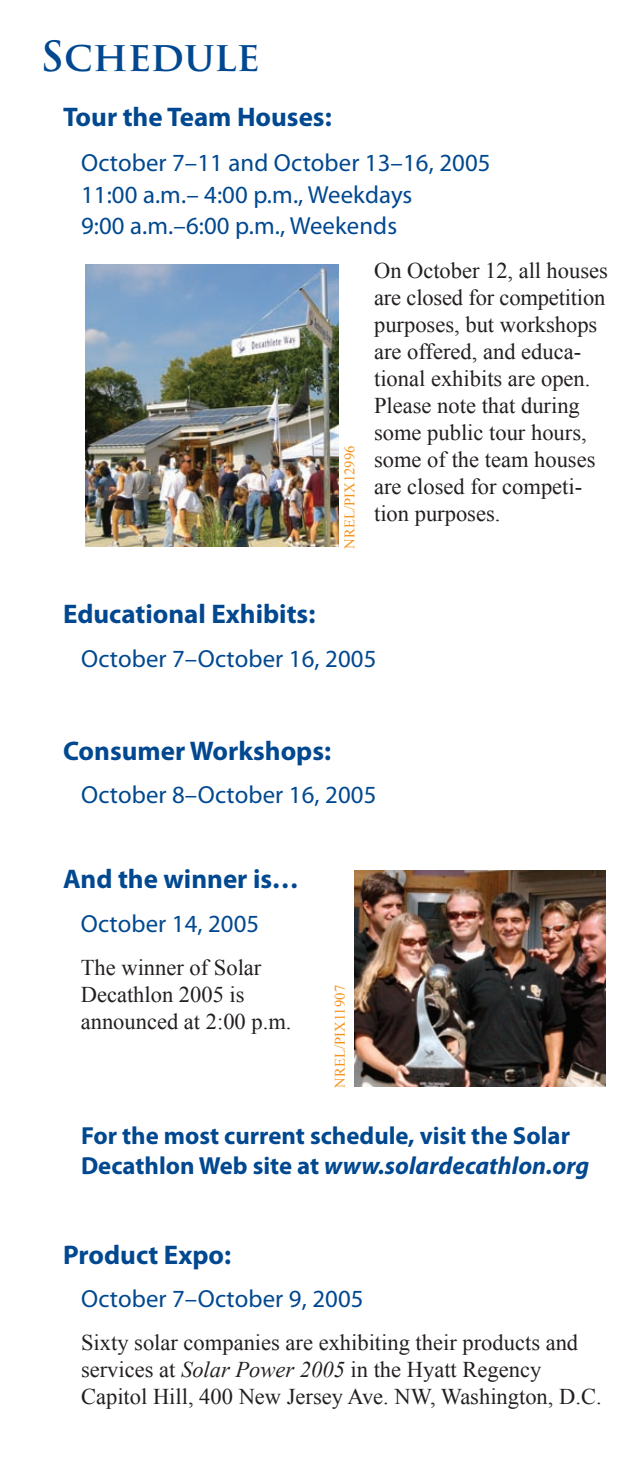
<style>
.page{position:relative;width:642px;height:1458px;background:#fff}
.page>*{position:absolute;margin:0;border:0;box-sizing:border-box;transform-origin:0 0}
.Titles-blue{font:700 40.5px "Trajan Pro";color:#014890}
.titles_2nd_level{font:700 27px "Myriad Pro";color:#014890}
.schedule_dates{font:24.75px "Myriad Pro";letter-spacing:.005em;color:#014890}
.titles_2nd_level-2{font:700 24.75px/29.7px "Myriad Pro";color:#014890}
.t1{font:22.5px/27px "Times New Roman";color:#231f20}
.schedule_dates-2{font:14.62px "Times New Roman";letter-spacing:.005em;color:#f7931d}
.s1{font-style:italic}
</style>
<div class="page">
<img style="left:86px;top:264px;width:252px;height:283px">
<img style="left:355px;top:870px;width:250px;height:216px">
<p class="Titles-blue" style="left:40px;top:31px;width:221px">SCHEDULE</p>
<p class="titles_2nd_level" style="left:63px;top:101px;width:270px">Tour the Team Houses:</p>
<p class="schedule_dates" style="left:81px;top:150px;width:411px">October 7–11 and October 13–16, 2005</p>
<p class="schedule_dates" style="left:81px;top:181px;width:333px">11:00 a.m.– 4:00 p.m., Weekdays</p>
<p class="schedule_dates" style="left:81px;top:213px;width:317px">9:00 a.m.–6:00 p.m., Weekends</p>
<p class="t1" style="left:374px;top:256px;width:235px">On October 12, all houses are closed for competition purposes, but workshops are offered, and educa&shy;tional exhibits are open.<br>Please note that during some public tour hours, some of the team houses are closed for competi&shy;tion purposes.</p>
<p class="schedule_dates-2" style="left:339px;top:549px;width:105px;rotate:-90deg">NREL/PIX12996</p>
<p class="titles_2nd_level" style="left:63px;top:599px;width:254px">Educational Exhibits:</p>
<p class="schedule_dates" style="left:81px;top:645px;width:297px">October 7–October 16, 2005</p>
<p class="titles_2nd_level" style="left:63px;top:736px;width:269px">Consumer Workshops:</p>
<p class="schedule_dates" style="left:81px;top:782px;width:297px">October 8–October 16, 2005</p>
<p class="titles_2nd_level" style="left:63px;top:864px;width:237px">And the winner is…</p>
<p class="schedule_dates" style="left:81px;top:911px;width:180px">October 14, 2005</p>
<p class="t1" style="left:81px;top:954px;width:212px">The winner of Solar<br>Decathlon 2005 is announced at 2:00 p.m.</p>
<p class="schedule_dates-2" style="left:330px;top:1088px;width:104px;rotate:-90deg">NREL/PIX11907</p>
<p class="titles_2nd_level-2" style="left:81px;top:1122px;width:509px">For the most current schedule, visit the Solar<br>Decathlon Web site at <span class="s1">www.solardecathlon.org</span></p>
<p class="titles_2nd_level" style="left:63px;top:1240px;width:170px">Product Expo:</p>
<p class="schedule_dates" style="left:81px;top:1285px;width:284px">October 7–October 9, 2005</p>
<p class="t1" style="left:81px;top:1329px;width:522px">Sixty solar companies are exhibiting their products and services at <span class="s1">Solar Power 2005</span> in the Hyatt Regency<br>Capitol Hill, 400 New Jersey Ave. NW, Washington, D.C.</p>
</div>
